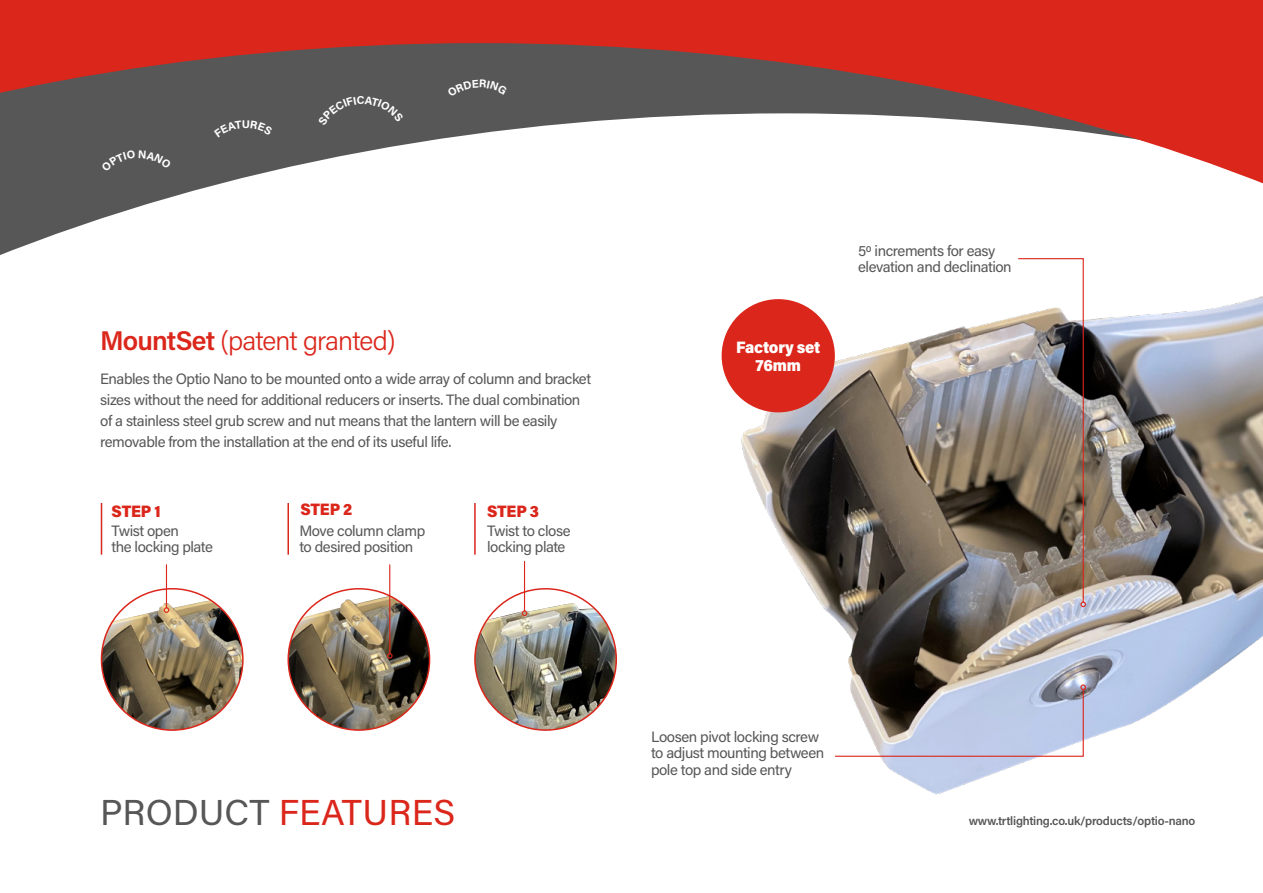
<style>
.page{position:relative;width:1263px;height:893px;background:#fff}
.page>*{position:absolute;margin:0;border:0;box-sizing:border-box;transform-origin:0 0}
.t1{font:36px "Acumin Pro";letter-spacing:.005em;color:#db261b}
.t2{font:300 27px "Acumin Pro";letter-spacing:-.035em;color:#db261b}
.t3{font:900 16.5px "Acumin Pro";letter-spacing:-.015em;color:#db261b;scale:.94 1}
.t4{font:900 16.5px/18px "Acumin Pro";letter-spacing:-.015em;color:#fff;text-align:center;scale:.94 1}
.t5{font:15px/16.5px "Acumin Pro";letter-spacing:-.03em;color:#585757}
.t6{font:12px "Acumin Variable Concept";letter-spacing:-.02em;color:#585757}
.s1{font-weight:600}
.s2{color:#585757}
</style>
<div class="page">
<img style="left:739px;top:296px;width:524px;height:499px">
<svg style="left:1017px;top:259px;width:69px;height:348px;background:#93857c"></svg>
<svg style="left:834px;top:684px;width:252px;height:73px;background:#b4b6c6"></svg>
<img style="left:101px;top:600px;width:141px;height:130px">
<img style="left:290px;top:596px;width:140px;height:134px">
<img style="left:475px;top:603px;width:141px;height:127px">
<svg style="left:0;top:188px;width:1084px;height:71px"></svg>
<svg style="left:0;top:0;width:1263px;height:188px"></svg>
<hr style="left:101px;top:503px;width:1px;height:52px;background:#db261b">
<hr style="left:287px;top:503px;width:2px;height:52px;background:#db261b">
<hr style="left:474px;top:503px;width:2px;height:52px;background:#db261b">
<div style="left:722px;top:299px;width:113px;height:113px;background:#db261b;border-radius:50%"></div>
<hr style="left:166px;top:565px;width:1px;height:43px;background:#db261b">
<svg style="left:164px;top:607px;width:5px;height:6px"></svg>
<hr style="left:389px;top:565px;width:1px;height:89px;background:#db261b">
<svg style="left:387px;top:653px;width:6px;height:6px"></svg>
<hr style="left:524px;top:561px;width:1px;height:50px;background:#db261b">
<svg style="left:522px;top:610px;width:5px;height:6px"></svg>
<div style="left:101px;top:150px;width:71px;height:22px;background:#585757"></div>
<svg style="left:214px;top:120px;width:59px;height:17px"></svg>
<div style="left:318px;top:96px;width:86px;height:29px;background:#585757"></div>
<svg style="left:447px;top:79px;width:60px;height:18px"></svg>
<h2 class="t2" style="left:100px;top:322px;width:297px"><span class="s1">MountSet</span> (patent granted)</h2>
<p class="t5" style="left:100px;top:367px;width:493px;line-height:21px">Enables the Optio Nano to be mounted onto a wide array of column and bracket sizes without the need for additional reducers or inserts. The dual combination of a stainless steel grub screw and nut means that the lantern will be easily removable from the installation at the end of its useful life.</p>
<p class="t3" style="left:112px;top:500px;width:54px">STEP 1</p>
<p class="t3" style="left:300px;top:497px;width:57px">STEP 2</p>
<p class="t3" style="left:487px;top:500px;width:57px">STEP 3</p>
<p class="t5" style="left:112px;top:522px;width:103px">Twist open<br>the locking plate</p>
<p class="t5" style="left:299px;top:522px;width:127px">Move column clamp to desired position</p>
<p class="t5" style="left:487px;top:522px;width:85px">Twist to close locking plate</p>
<p class="t4" style="left:736px;top:337px;width:91px">Factory set<br>76mm</p>
<p class="t5" style="left:858px;top:242px;width:155px">50 increments for easy elevation and declination</p>
<h1 class="t1" style="left:100px;top:787px;width:357px"><span class="s2">PRODUCT</span> FEATURES</h1>
<p class="t5" style="left:651px;top:728px;width:175px">Loosen pivot locking screw to adjust mounting between pole top and side entry</p>
<p class="t6" style="left:969px;top:813px;width:228px">www.trtlighting.co.uk/products/optio-nano</p>
</div>
